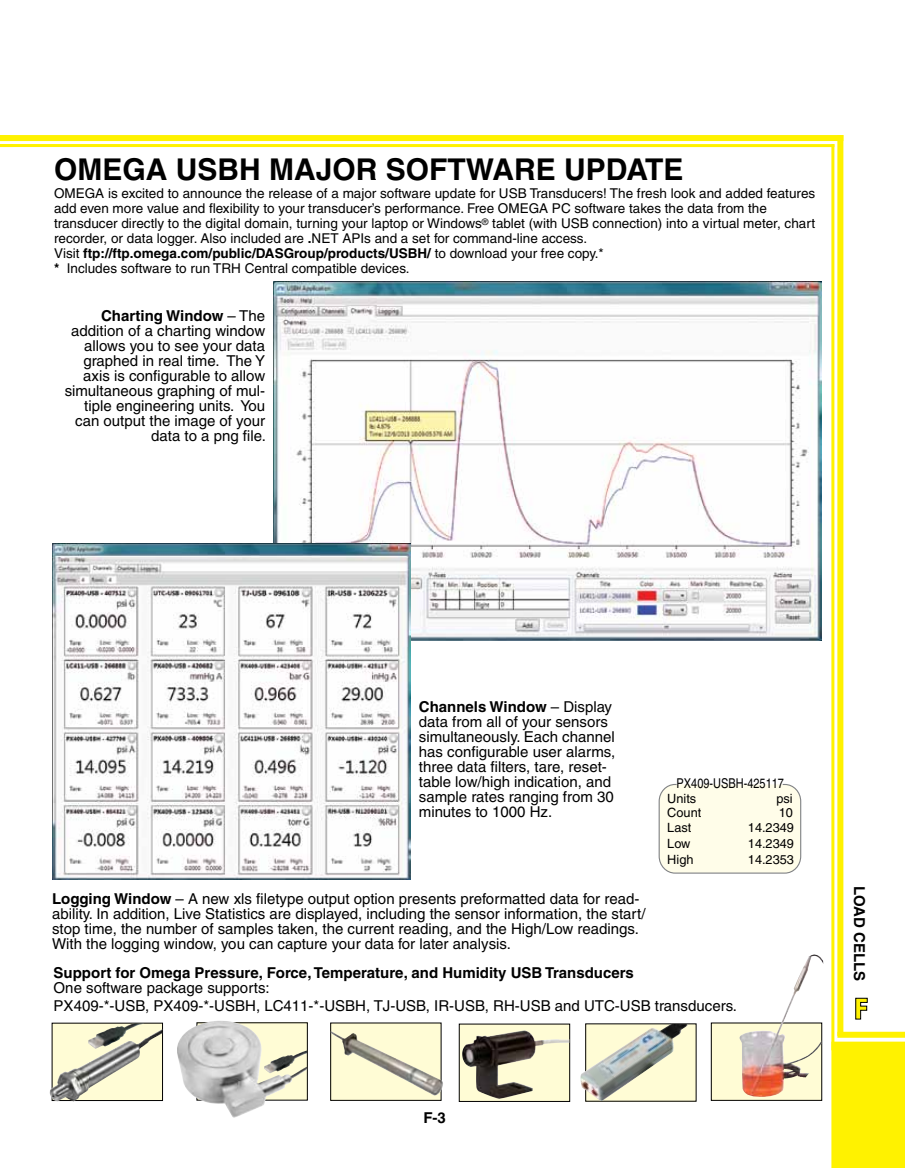
<style>
.page{position:relative;width:905px;height:1168px;background:#fff}
.page>*{position:absolute;margin:0;border:0;box-sizing:border-box;transform-origin:0 0}
.t1{font:700 30px "Helvetica";color:#000}
.t2{font:900 condensed 27.75px "Helvetica";color:#fff200}
.t3{font:15px/15px "Helvetica";color:#000}
.t4{font:700 15px "Helvetica";color:#000}
.t5{font:13.5px/15px "Helvetica";color:#000}
.t6{font:13.5px "Helvetica";color:#000;scale:.81 1}
.t7{font:12.75px "Helvetica";color:#000}
.s1{font-weight:700}
</style>
<div class="page">
<div style="left:837px;top:135px;width:6px;height:901px;background:#fff200"></div>
<div style="left:831px;top:1041px;width:73px;height:127px;background:#fff200"></div>
<div style="left:0;top:135px;width:843px;height:6px;background:#fff200"></div>
<hr style="left:0;top:144px;width:834px;height:3px;background:#fff200">
<div style="left:837px;top:1031px;width:67px;height:7px;background:#fff200"></div>
<hr style="left:831px;top:144px;width:3px;height:906px;background:#fff200">
<svg style="left:855px;top:997px;width:13px;height:23px"></svg>
<img style="left:273px;top:282px;width:548px;height:359px">
<img style="left:177px;top:1021px;width:130px;height:97px">
<img style="left:264px;top:1050px;width:43px;height:23px">
<svg style="left:54px;top:1025px;width:107px;height:74px;fill:#fffcd5"></svg>
<div style="left:52px;top:1023px;width:111px;height:78px;border:1px solid #000"></div>
<img style="left:88px;top:1023px;width:56px;height:25px">
<img style="left:139px;top:1029px;width:23px;height:14px">
<img style="left:52px;top:543px;width:358px;height:336px">
<div style="left:659px;top:784px;width:141px;height:89px;background:#fffde9;border-radius:16px"></div>
<div style="left:658px;top:784px;width:143px;height:89px;border:1px solid #808285;border-radius:16px"></div>
<div style="left:459px;top:1024px;width:110px;height:77px;background:#fffcd5"></div>
<div style="left:459px;top:1023px;width:111px;height:79px;border:1px solid #000"></div>
<img style="left:462px;top:1030px;width:107px;height:69px">
<svg style="left:332px;top:1024px;width:107px;height:74px;fill:#fffcd5"></svg>
<img style="left:331px;top:1033px;width:23px;height:22px">
<img style="left:713px;top:1024px;width:107px;height:74px">
<img style="left:791px;top:954px;width:22px;height:46px">
<div style="left:585px;top:1024px;width:111px;height:77px;background:#fffcd5"></div>
<img style="left:580px;top:1024px;width:108px;height:77px">
<h1 class="t1" style="left:54px;top:151px;width:47px">Omega</h1>
<h1 class="t1" style="left:176px;top:151px;width:253px">USBH Major Software</h1>
<h1 class="t1" style="left:564px;top:151px;width:42px">Update</h1>
<p class="t5" style="left:54px;top:186px;width:762px">OMEGA is excited to announce the release of a major software update for USB Transducers! The fresh look and added features add even more value and flexibility to your transducer’s performance. Free OMEGA PC software takes the data from the transducer directly to the digital domain, turning your laptop or Windows<sup>®</sup> tablet (with USB connection) into a virtual meter, chart recorder, or data logger. Also included are <span class="s1">.</span>NET APIs and a set for command-line access.<br>Visit <span class="s1">ftp://ftp.omega.com/public/DASGroup/products/USBH/</span> to download your free copy.*<br><span class="s1">*</span> Includes software to run TRH Central compatible devices.</p>
<p class="t3" style="left:65px;top:308px;width:203px;text-align:right"><span class="s1">Charting Window</span> – The addition of a charting window allows you to see your data graphed in real time. The Y axis is configurable to allow simultaneous graphing of mul&shy;tiple engineering units. You can output the image of your data to a png file.</p>
<p class="t3" style="left:419px;top:699px;width:198px"><span class="s1">Channels Window</span> – Display data from all of your sensors simultaneously. Each channel has configurable user alarms, three data filters, tare, reset&shy;table low/high indication, and sample rates ranging from 30 minutes to 1000 Hz.</p>
<p class="t6" style="left:676px;top:775px;width:134px">PX409-USBH-425117</p>
<p class="t7" style="left:667px;top:791px;width:31px">Units</p>
<p class="t7" style="left:776px;top:791px;width:18px">psi</p>
<p class="t7" style="left:667px;top:805px;width:36px">Count</p>
<p class="t7" style="left:778px;top:805px;width:16px">10</p>
<p class="t7" style="left:667px;top:820px;width:26px">Last</p>
<p class="t7" style="left:748px;top:820px;width:48px">14.2349</p>
<p class="t7" style="left:667px;top:836px;width:25px">Low</p>
<p class="t7" style="left:748px;top:836px;width:48px">14.2349</p>
<p class="t7" style="left:667px;top:852px;width:28px">High</p>
<p class="t7" style="left:748px;top:852px;width:48px">14.2353</p>
<p class="t3" style="left:52px;top:891px;width:595px"><span class="s1">Logging Window</span> – A new xls filetype output option presents preformatted data for read&shy;ability. In addition, Live Statistics are displayed, including the sensor information, the start/ stop time, the number of samples taken, the current reading, and the High/Low readings.<br>With the logging window, you can capture your data for later analysis.</p>
<p class="t4" style="left:54px;top:963px;width:581px">Support for Omega Pressure, Force, Temperature, and Humidity USB Transducers</p>
<p class="t3" style="left:54px;top:978px;width:685px;line-height:18px">One software package supports:<br>PX409-*-USB, PX409-*-USBH, LC411-*-USBH, TJ-USB, IR-USB, RH-USB and UTC-USB transducers.</p>
<p class="t4" style="left:423px;top:1109px;width:24px">F-3</p>
<p class="t4" style="left:868px;top:886px;width:97px;rotate:90deg">LOAD CELLS</p>
<h2 class="t2" style="left:854px;top:991px;width:15px">F</h2>
</div>
